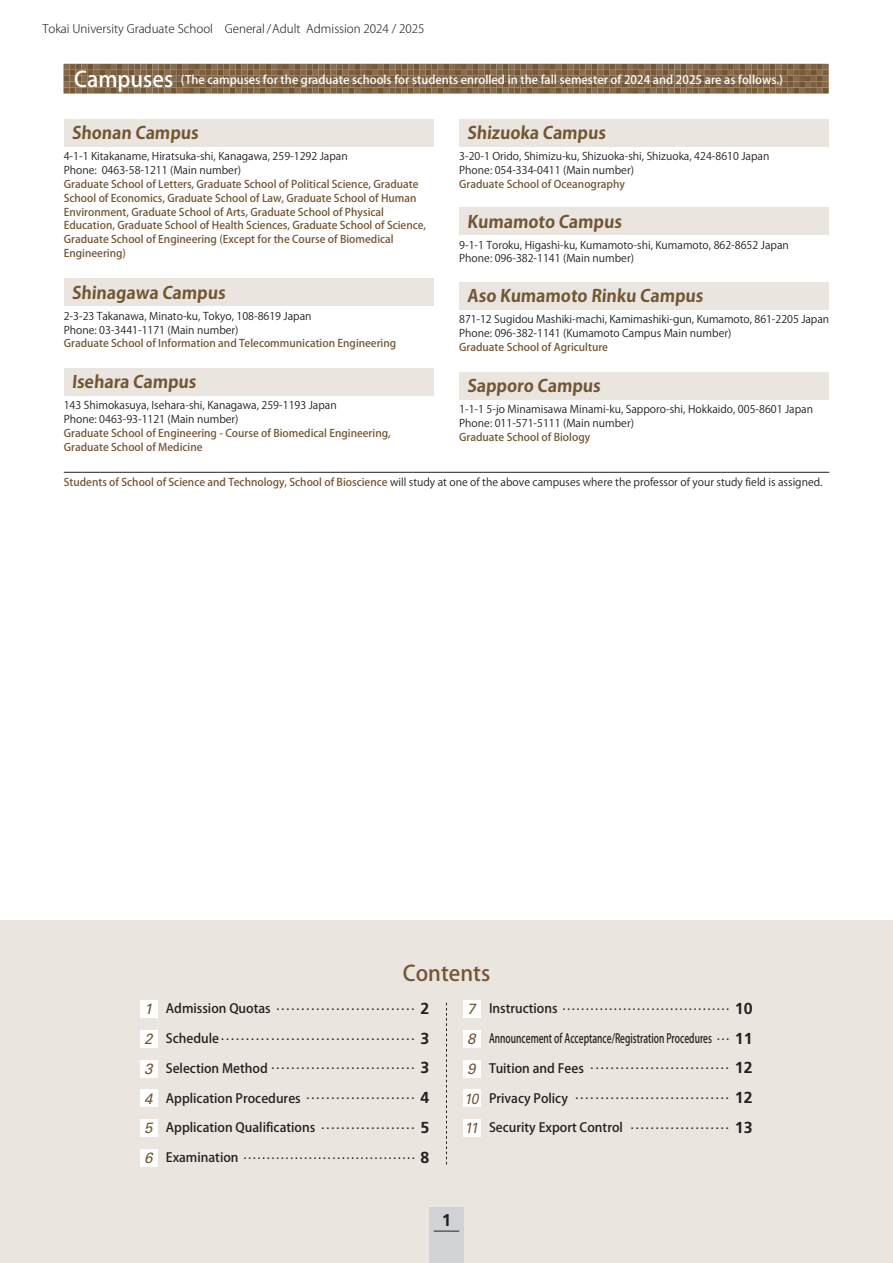
<style>
.page{position:relative;width:893px;height:1263px;background:#fff}
.page>*{position:absolute;margin:0;border:0;box-sizing:border-box;transform-origin:0 0}
.t1{font:500 21.3px "Koz Go Pro";color:#725634}
.t2{font:700 16.95px "Koz Go Pro";color:#725634}
.t3{font:700 16.95px "Frutiger";color:#231f20}
.t4{font:12.75px "Matisse Pro DB";color:#231f20;scale:1.07 1}
.t5{font:12.75px "Matisse Pro DB";color:#231f20}
.t6{font:500 12.75px "Koz Go Pro";color:#231f20}
.t7{font:500 12.75px "Koz Go Pro";color:#231f20;scale:.7 1}
.t8{font:500 11.7px "Koz Go Pro";color:#fff}
.t9{font:300 11.7px "Koz Go Pro";color:#231f20}
.t10{font:10.65px/13.8px "Koz Go Pro";color:#231f20}
.t11{font:500 10.65px/13.8px "Koz Go Pro";color:#725634}
.s1{font-size:21.3px}
.s2{font-weight:500;color:#725634}
.s3{font-family:"Univers";font-style:italic;font-size:14.85px;color:#725634}
.s4{font-family:"Koz Go Pro";font-weight:500}
.s5{font-family:"Frutiger";font-weight:700;font-size:15.9px}
.s6{font-family:"Univers";font-weight:400;font-style:italic;font-size:14.85px;color:#725634}
</style>
<div class="page">
<div style="left:0;top:921px;width:893px;height:342px;background:#eae6df"></div>
<div style="left:429px;top:1208px;width:34px;height:55px;background:#d1d2d4"></div>
<svg style="left:434px;top:1231px;width:25px;height:1px"></svg>
<div style="left:140px;top:1000px;width:18px;height:18px;background:#fff"></div>
<div style="left:140px;top:1030px;width:18px;height:18px;background:#fff"></div>
<div style="left:140px;top:1059px;width:18px;height:18px;background:#fff"></div>
<div style="left:140px;top:1089px;width:18px;height:18px;background:#fff"></div>
<div style="left:140px;top:1119px;width:18px;height:18px;background:#fff"></div>
<div style="left:140px;top:1149px;width:18px;height:18px;background:#fff"></div>
<div style="left:463px;top:1000px;width:18px;height:18px;background:#fff"></div>
<div style="left:463px;top:1030px;width:18px;height:18px;background:#fff"></div>
<div style="left:463px;top:1059px;width:18px;height:18px;background:#fff"></div>
<div style="left:463px;top:1089px;width:18px;height:18px;background:#fff"></div>
<div style="left:463px;top:1119px;width:18px;height:18px;background:#fff"></div>
<svg style="left:446px;top:1003px;width:1px;height:161px"></svg>
<hr style="left:64px;top:472px;width:765px;height:1px;background:#231f20">
<div style="left:64px;top:119px;width:370px;height:28px;background:#eae6df"></div>
<div style="left:64px;top:279px;width:370px;height:27px;background:#eae6df"></div>
<div style="left:64px;top:368px;width:370px;height:27px;background:#eae6df"></div>
<div style="left:459px;top:119px;width:370px;height:28px;background:#eae6df"></div>
<div style="left:459px;top:207px;width:370px;height:28px;background:#eae6df"></div>
<div style="left:459px;top:282px;width:370px;height:27px;background:#eae6df"></div>
<div style="left:459px;top:372px;width:370px;height:28px;background:#eae6df"></div>
<svg style="left:64px;top:64px;width:765px;height:30px;background:#856b4d"></svg>
<p class="t9" style="left:43px;top:21px;width:384px">Tokai University Graduate School　General /Adult Admission 2024 / 2025</p>
<p class="t8" style="left:74px;top:72px;width:710px"><span class="s1">Campuses</span> (The campuses for the graduate schools for students enrolled in the fall semester of 2024 and 2025 are as follows.)</p>
<h2 class="t2" style="left:72px;top:122px;width:130px">Shonan Campus</h2>
<p class="t10" style="left:64px;top:150px;width:285px">4-1-1 Kitakaname, Hiratsuka-shi, Kanagawa, 259-1292 Japan<br>Phone: 0463-58-1211 (Main number)</p>
<p class="t11" style="left:64px;top:178px;width:364px">Graduate School of Letters, Graduate School of Political Science, Graduate School of Economics, Graduate School of Law, Graduate School of Human Environment, Graduate School of Arts, Graduate School of Physical Education, Graduate School of Health Sciences, Graduate School of Science, Graduate School of Engineering (Except for the Course of Biomedical Engineering)</p>
<h2 class="t2" style="left:72px;top:282px;width:157px">Shinagawa Campus</h2>
<p class="t10" style="left:64px;top:309px;width:249px">2-3-23 Takanawa, Minato-ku, Tokyo, 108-8619 Japan<br>Phone: 03-3441-1171 (Main number)</p>
<p class="t11" style="left:64px;top:337px;width:334px">Graduate School of Information and Telecommunication Engineering</p>
<h2 class="t2" style="left:72px;top:371px;width:128px">Isehara Campus</h2>
<p class="t10" style="left:64px;top:399px;width:274px">143 Shimokasuya, Isehara-shi, Kanagawa, 259-1193 Japan<br>Phone: 0463-93-1121 (Main number)</p>
<p class="t11" style="left:64px;top:426px;width:328px">Graduate School of Engineering - Course of Biomedical Engineering,<br>Graduate School of Medicine</p>
<h2 class="t2" style="left:467px;top:122px;width:142px">Shizuoka Campus</h2>
<p class="t10" style="left:459px;top:150px;width:312px">3-20-1 Orido, Shimizu-ku, Shizuoka-shi, Shizuoka, 424-8610 Japan<br>Phone: 054-334-0411 (Main number)</p>
<p class="t11" style="left:459px;top:178px;width:167px">Graduate School of Oceanography</p>
<h2 class="t2" style="left:467px;top:210px;width:158px">Kumamoto Campus</h2>
<p class="t10" style="left:459px;top:238px;width:331px">9-1-1 Toroku, Higashi-ku, Kumamoto-shi, Kumamoto, 862-8652 Japan<br>Phone: 096-382-1141 (Main number)</p>
<h2 class="t2" style="left:467px;top:285px;width:239px">Aso Kumamoto Rinku Campus</h2>
<p class="t10" style="left:459px;top:312px;width:371px">871-12 Sugidou Mashiki-machi, Kamimashiki-gun, Kumamoto, 861-2205 Japan<br>Phone: 096-382-1141 (Kumamoto Campus Main number)</p>
<p class="t11" style="left:459px;top:340px;width:150px">Graduate School of Agriculture</p>
<h2 class="t2" style="left:467px;top:375px;width:137px">Sapporo Campus</h2>
<p class="t10" style="left:459px;top:403px;width:355px">1-1-1 5-jo Minamisawa Minami-ku, Sapporo-shi, Hokkaido, 005-8601 Japan<br>Phone: 011-571-5111 (Main number)</p>
<p class="t11" style="left:459px;top:431px;width:132px">Graduate School of Biology</p>
<p class="t10" style="left:64px;top:475px;width:760px"><span class="s2">Students of School of Science and Technology, School of Bioscience</span> will study at one of the above campuses where the professor of your study field is assigned.</p>
<h1 class="t1" style="left:403px;top:959px;width:89px">Contents</h1>
<p class="t4" style="left:144px;top:997px;width:268px"><span class="s3">1</span> <span class="s4">Admission Quotas</span> ............................ <span class="s5">2</span></p>
<p class="t4" style="left:144px;top:1027px;width:268px"><span class="s3">2</span> <span class="s4">Schedule</span>....................................... <span class="s5">3</span></p>
<p class="t4" style="left:144px;top:1056px;width:268px"><span class="s3">3</span> <span class="s4">Selection Method</span> ............................. <span class="s5">3</span></p>
<p class="t4" style="left:144px;top:1086px;width:268px"><span class="s3">4</span> <span class="s4">Application Procedures</span> ...................... <span class="s5">4</span></p>
<p class="t6" style="left:144px;top:1119px;width:287px"><span class="s6">5</span> Application Qualifications <sup>...................</sup> <span class="s5">5</span></p>
<p class="t5" style="left:144px;top:1146px;width:287px"><span class="s3">6</span> <span class="s4">Examination</span> ..................................... <span class="s5">8</span></p>
<p class="t5" style="left:467px;top:997px;width:287px"><span class="s3">7</span> <span class="s4">Instructions</span> .................................... <span class="s5">10</span></p>
<p class="t7" style="left:467px;top:1030px;width:409px"><span class="s6">8</span> Announcement of Acceptance/Registration Procedures <sup>...</sup> <span class="s5">11</span></p>
<p class="t4" style="left:467px;top:1056px;width:268px"><span class="s3">9</span> <span class="s4">Tuition and Fees</span> ............................ <span class="s5">12</span></p>
<p class="t4" style="left:464px;top:1086px;width:271px"><span class="s3">10</span> <span class="s4">Privacy Policy</span> ............................... <span class="s5">12</span></p>
<p class="t6" style="left:465px;top:1119px;width:290px"><span class="s6">11</span> Security Export Control <sup>....................</sup> <span class="s5">13</span></p>
<h2 class="t3" style="left:442px;top:1210px;width:11px">1</h2>
</div>
